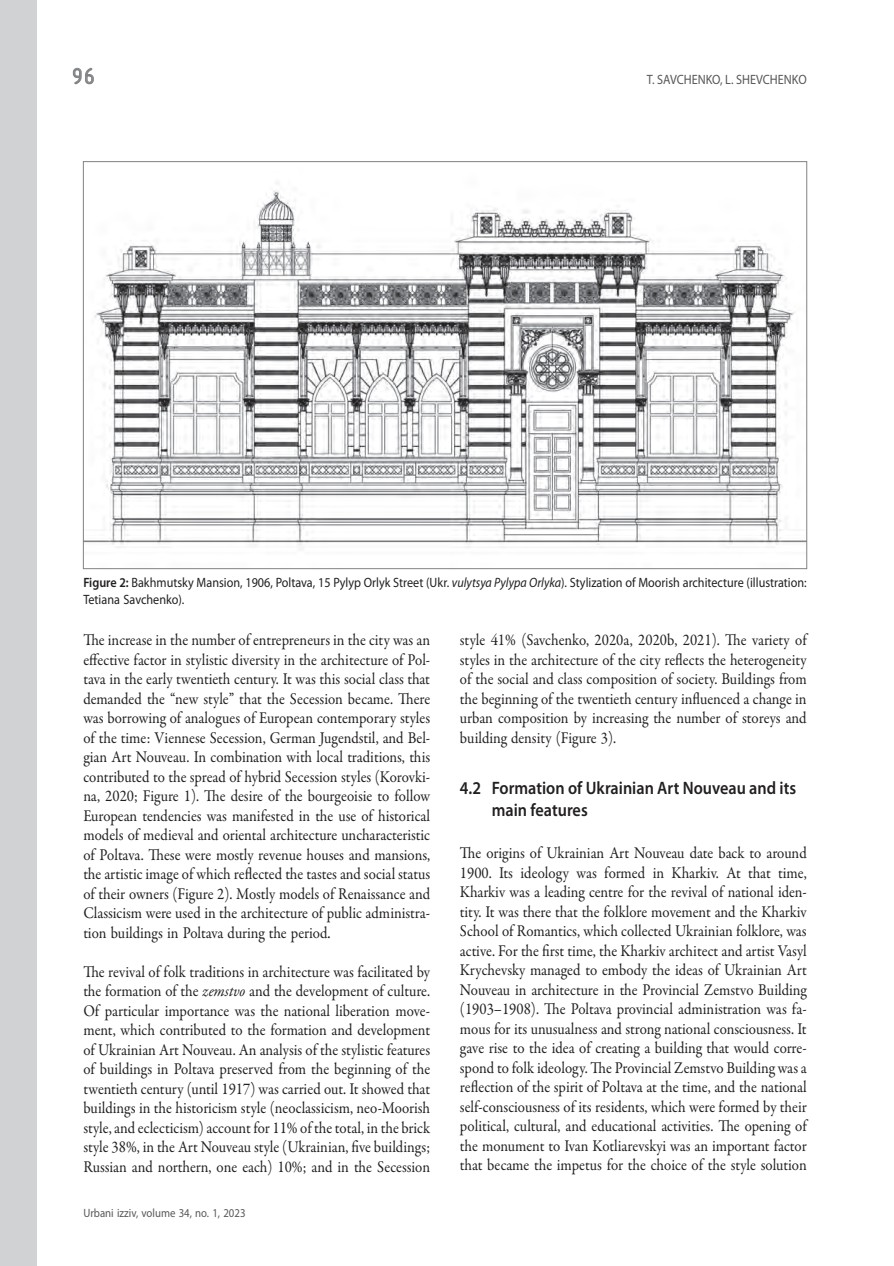
<style>
.page{position:relative;width:894px;height:1266px;background:#fff}
.page>*{position:absolute;margin:0;border:0;box-sizing:border-box;transform-origin:0 0}
.t1{font:24px "ISOCTEUR";color:#808285}
.t2{font:600 18px/22.5px "Myriad Pro";color:#231f20;scale:.9 1}
.t3{font:16.5px/19.5px "Garamond Premr Pro";color:#231f20;text-align:justify;scale:.9 1}
.t4{font:13.5px/16.5px "Myriad Pro";color:#231f20;scale:.9 1}
.t5{font:13.5px "Myriad Pro";color:#57585a;scale:.9 1}
.t6{font:12px "Myriad Pro";color:#57585a;scale:.9 1}
.s1{font-weight:600}
.s2{font-style:italic}
.s3{color:#040503}
</style>
<div class="page">
<svg style="left:73px;top:67px;width:21px;height:18px"></svg>
<div style="left:0;top:0;width:37px;height:1265px;background:#d1d2d4"></div>
<img style="left:85px;top:182px;width:720px;height:366px">
<h1 class="t1" style="left:69px;top:61px;width:31px">96</h1>
<p class="t5" style="left:646px;top:72px;width:179px">T. SAVCHENKO, L. SHEVCHENKO</p>
<p class="t4" style="left:83px;top:575px;width:805px"><span class="s1">Figure 2:</span> Bakhmutsky Mansion, 1906, Poltava, 15 Pylyp Orlyk Street (Ukr. <span class="s2">vulytsya Pylypa Orlyka</span>). Stylization of Moorish architecture (illustration:<br>Tetiana Savchenko).</p>
<p class="t3" style="left:83px;top:630px;width:387px">The increase in the number of entrepreneurs in the city was an effective factor in stylistic diversity in the architecture of Pol&shy;tava in the early twentieth century. It was this social class that demanded the “new style” that the Secession became. There was borrowing of analogues of European contemporary styles of the time: Viennese Secession, German Jugendstil, and Bel&shy;gian Art Nouveau. In combination with local traditions, this contributed to the spread of hybrid Secession styles (Korovki&shy;na, 2020; Figure 1). The desire of the bourgeoisie to follow European tendencies was manifested in the use of historical models of medieval and oriental architecture uncharacteristic of Poltava. These were mostly revenue houses and mansions, the artistic image of which reflected the tastes and social status of their owners (Figure 2). Mostly models of Renaissance and Classicism were used in the architecture of public administra&shy;tion buildings in Poltava during the period<span class="s3">.</span></p>
<p class="t3" style="left:83px;top:962px;width:387px">The revival of folk traditions in architecture was facilitated by the formation of the <span class="s2">zemstvo</span> and the development of culture.<br>Of particular importance was the national liberation move&shy;ment, which contributed to the formation and development of Ukrainian Art Nouveau. An analysis of the stylistic features of buildings in Poltava preserved from the beginning of the twentieth century (until 1917) was carried out. It showed that buildings in the historicism style (neoclassicism, neo-Moorish style, and eclecticism) account for 11% of the total, in the brick style 38%, in the Art Nouveau style (Ukrainian, five buildings; Russian and northern, one each) 10%; and in the Secession</p>
<p class="t6" style="left:83px;top:1205px;width:182px">Urbani izziv, volume 34, no. 1, 2023</p>
<p class="t3" style="left:460px;top:630px;width:387px">style 41% (Savchenko, 2020a, 2020b, 2021). The variety of styles in the architecture of the city reflects the heterogeneity of the social and class composition of society. Buildings from the beginning of the twentieth century influenced a change in urban composition by increasing the number of storeys and building density (Figure 3).</p>
<p class="t2" style="left:491px;top:776px;width:339px;text-indent:-32px">4.2 Formation of Ukrainian Art Nouveau and its main features</p>
<p class="t3" style="left:460px;top:843px;width:387px">The origins of Ukrainian Art Nouveau date back to around 1900. Its ideology was formed in Kharkiv. At that time, Kharkiv was a leading centre for the revival of national iden&shy;tity. It was there that the folklore movement and the Kharkiv School of Romantics, which collected Ukrainian folklore, was active. For the first time, the Kharkiv architect and artist Vasyl Krychevsky managed to embody the ideas of Ukrainian Art Nouveau in architecture in the Provincial Zemstvo Building (1903–1908). The Poltava provincial administration was fa&shy;mous for its unusualness and strong national consciousness. It gave rise to the idea of creating a building that would corre&shy;spond to folk ideology. The Provincial Zemstvo Building was a reflection of the spirit of Poltava at the time, and the national self-consciousness of its residents, which were formed by their political, cultural, and educational activities. The opening of the monument to Ivan Kotliarevskyi was an important factor that became the impetus for the choice of the style solution</p>
</div>
